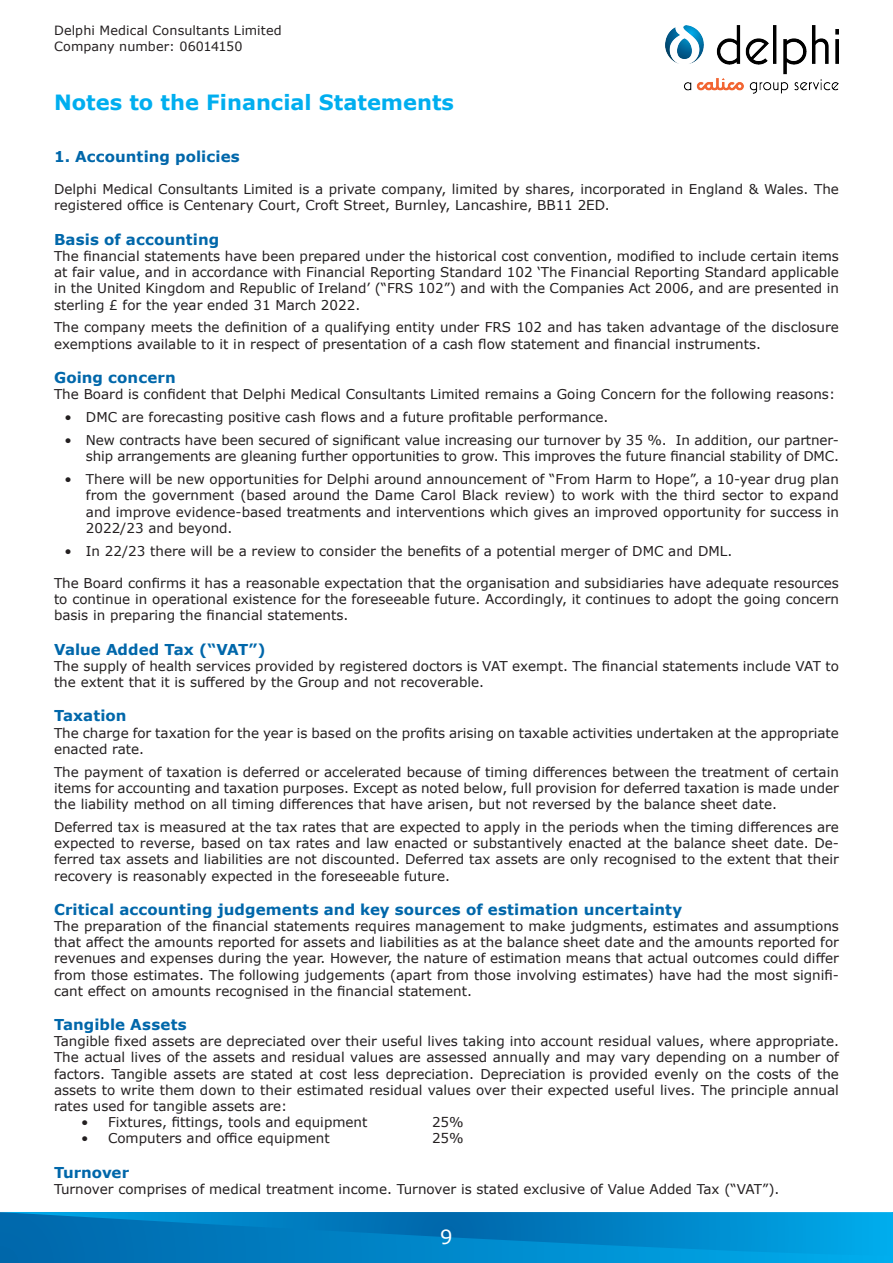
<style>
.page{position:relative;width:893px;height:1263px;background:#fff}
.page>*{position:absolute;margin:0;border:0;box-sizing:border-box;transform-origin:0 0}
.Heading_1{font:700 21px "Verdana";color:#00aeef}
.t1{font:19.5px "Verdana";color:#fff}
.Paragraph_Heading{font:700 15px "Verdana";letter-spacing:.005em;color:#0067aa}
.Body_Text_Indent_3{font:13.5px/16.2px "Verdana";color:#231f20;text-align:justify}
.t2{font:12.75px/15.3px "Verdana";letter-spacing:.01em;color:#231f20}
</style>
<div class="page">
<div style="left:0;top:1212px;width:893px;height:51px;background:linear-gradient(to right,#0065a9,#00aded)"></div>
<svg style="left:0;top:1212px;width:893px;height:43px;background:#0082c4"></svg>
<img style="left:665px;top:26px;width:174px;height:68px">
<p class="t2" style="left:54px;top:23px;width:229px">Delphi Medical Consultants Limited<br>Company number: 06014150</p>
<p class="Heading_1" style="left:54px;top:87px;width:402px">Notes to the Financial Statements</p>
<p class="Paragraph_Heading" style="left:54px;top:146px;width:187px">1. Accounting policies</p>
<p class="Body_Text_Indent_3" style="left:54px;top:181px;width:786px">Delphi Medical Consultants Limited is a private company, limited by shares, incorporated in England &amp; Wales. The registered office is Centenary Court, Croft Street, Burnley, Lancashire, BB11 2ED.</p>
<p class="Paragraph_Heading" style="left:54px;top:229px;width:167px">Basis of accounting</p>
<p class="Body_Text_Indent_3" style="left:54px;top:248px;width:786px">The financial statements have been prepared under the historical cost convention, modified to include certain items at fair value, and in accordance with Financial Reporting Standard 102 ‘The Financial Reporting Standard applicable in the United Kingdom and Republic of Ireland’ (“FRS 102”) and with the Companies Act 2006, and are presented in sterling £ for the year ended 31 March 2022.</p>
<p class="Body_Text_Indent_3" style="left:54px;top:319px;width:786px">The company meets the definition of a qualifying entity under FRS 102 and has taken advantage of the disclosure exemptions available to it in respect of presentation of a cash flow statement and financial instruments.</p>
<p class="Paragraph_Heading" style="left:54px;top:367px;width:123px">Going concern</p>
<p class="Body_Text_Indent_3" style="left:54px;top:386px;width:783px">The Board is confident that Delphi Medical Consultants Limited remains a Going Concern for the following reasons:</p>
<p class="Body_Text_Indent_3" style="left:65px;top:409px;width:545px">• DMC are forecasting positive cash flows and a future profitable performance.</p>
<p class="Body_Text_Indent_3" style="left:65px;top:432px;width:776px;text-align:right">• New contracts have been secured of significant value increasing our turnover by 35 %. In addition, our partner&shy;ship arrangements are gleaning further opportunities to grow. This improves the future financial stability of DMC.</p>
<p class="Body_Text_Indent_3" style="left:86px;top:471px;width:754px;text-indent:-21px">• There will be new opportunities for Delphi around announcement of “From Harm to Hope”, a 10-year drug plan from the government (based around the Dame Carol Black review) to work with the third sector to expand and improve evidence-based treatments and interventions which gives an improved opportunity for success in 2022/23 and beyond.</p>
<p class="Body_Text_Indent_3" style="left:65px;top:542px;width:669px">• In 22/23 there will be a review to consider the benefits of a potential merger of DMC and DML.</p>
<p class="Body_Text_Indent_3" style="left:54px;top:575px;width:786px">The Board confirms it has a reasonable expectation that the organisation and subsidiaries have adequate resources to continue in operational existence for the foreseeable future. Accordingly, it continues to adopt the going concern basis in preparing the financial statements.</p>
<p class="Paragraph_Heading" style="left:54px;top:639px;width:213px">Value Added Tax (“VAT”)</p>
<p class="Body_Text_Indent_3" style="left:54px;top:658px;width:786px">The supply of health services provided by registered doctors is VAT exempt. The financial statements include VAT to the extent that it is suffered by the Group and not recoverable.</p>
<p class="Paragraph_Heading" style="left:54px;top:705px;width:74px">Taxation</p>
<p class="Body_Text_Indent_3" style="left:54px;top:724px;width:786px">The charge for taxation for the year is based on the profits arising on taxable activities undertaken at the appropriate enacted rate.</p>
<p class="Body_Text_Indent_3" style="left:54px;top:763px;width:786px">The payment of taxation is deferred or accelerated because of timing differences between the treatment of certain items for accounting and taxation purposes. Except as noted below, full provision for deferred taxation is made under the liability method on all timing differences that have arisen, but not reversed by the balance sheet date.</p>
<p class="Body_Text_Indent_3" style="left:54px;top:819px;width:786px">Deferred tax is measured at the tax rates that are expected to apply in the periods when the timing differences are expected to reverse, based on tax rates and law enacted or substantively enacted at the balance sheet date. De&shy;ferred tax assets and liabilities are not discounted. Deferred tax assets are only recognised to the extent that their recovery is reasonably expected in the foreseeable future.</p>
<p class="Paragraph_Heading" style="left:54px;top:899px;width:630px">Critical accounting judgements and key sources of estimation uncertainty</p>
<p class="Body_Text_Indent_3" style="left:54px;top:918px;width:786px">The preparation of the financial statements requires management to make judgments, estimates and assumptions that affect the amounts reported for assets and liabilities as at the balance sheet date and the amounts reported for revenues and expenses during the year. However, the nature of estimation means that actual outcomes could differ from those estimates. The following judgements (apart from those involving estimates) have had the most signifi&shy;cant effect on amounts recognised in the financial statement.</p>
<p class="Paragraph_Heading" style="left:54px;top:1014px;width:134px">Tangible Assets</p>
<p class="Body_Text_Indent_3" style="left:54px;top:1033px;width:786px">Tangible fixed assets are depreciated over their useful lives taking into account residual values, where appropriate.<br>The actual lives of the assets and residual values are assessed annually and may vary depending on a number of factors. Tangible assets are stated at cost less depreciation. Depreciation is provided evenly on the costs of the assets to write them down to their estimated residual values over their expected useful lives. The principle annual rates used for tangible assets are:</p>
<p class="Body_Text_Indent_3" style="left:81px;top:1114px;width:288px">• Fixtures, fittings, tools and equipment</p>
<p class="Body_Text_Indent_3" style="left:432px;top:1114px;width:33px">25%</p>
<p class="Body_Text_Indent_3" style="left:81px;top:1130px;width:250px">• Computers and office equipment</p>
<p class="Body_Text_Indent_3" style="left:432px;top:1130px;width:33px">25%</p>
<p class="Paragraph_Heading" style="left:54px;top:1161px;width:77px">Turnover</p>
<p class="Body_Text_Indent_3" style="left:54px;top:1181px;width:727px">Turnover comprises of medical treatment income. Turnover is stated exclusive of Value Added Tax (“VAT”).</p>
<h2 class="t1" style="left:440px;top:1223px;width:14px">9</h2>
</div>
